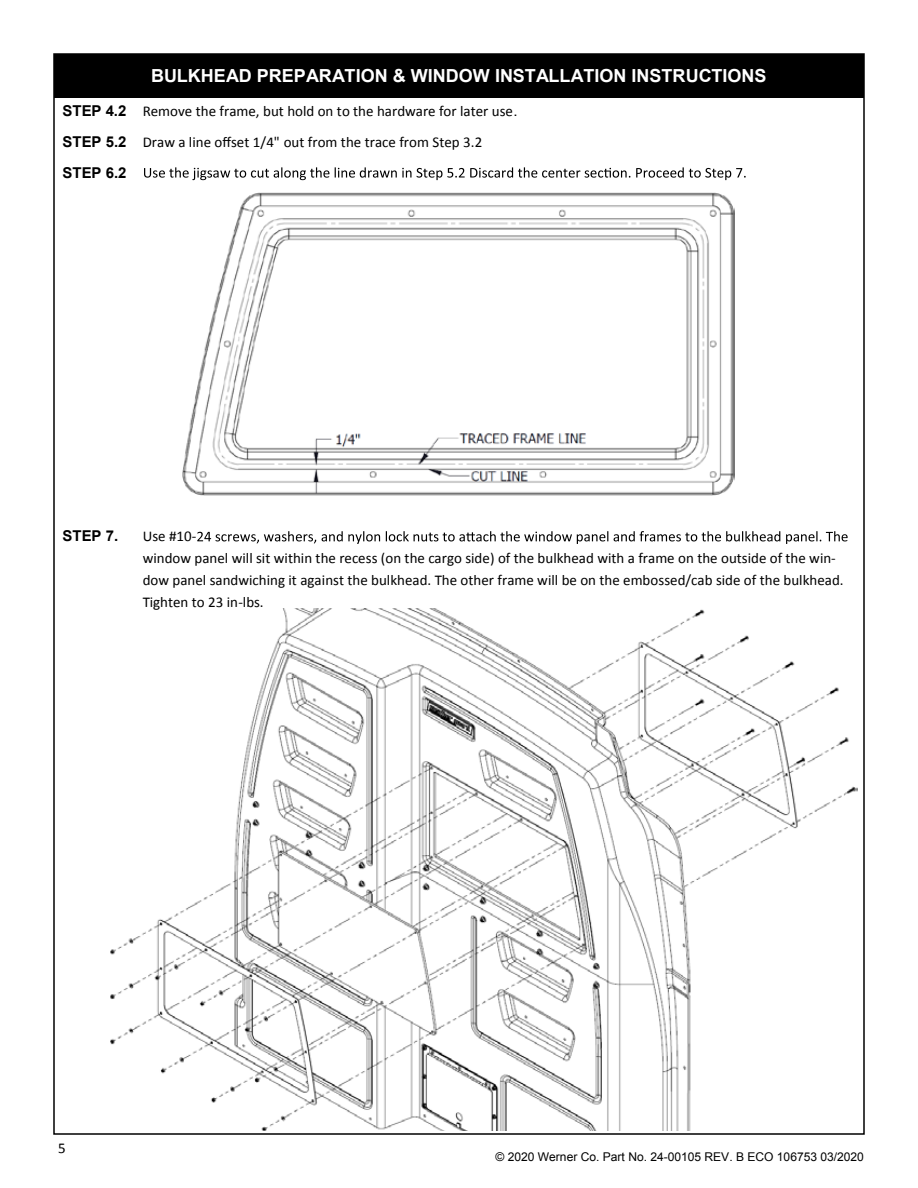
<style>
.page{position:relative;width:918px;height:1188px;background:#fff}
.page>*{position:absolute;margin:0;border:0;box-sizing:border-box;transform-origin:0 0}
.t1{font:700 18px "Arial";color:#fff}
.t2{font:15px/21.8px "Calibri";color:#000}
.t3{font:700 15px "Arial";letter-spacing:-.005em;color:#000}
.t4{font:12px "Arial";color:#000}
.s1{font-family:"Arial";font-weight:700}
.s2{font-family:"Arial"}
</style>
<div class="page">
<div style="left:54px;top:54px;width:810px;height:43px;background:#000"></div>
<img style="left:110px;top:608px;width:747px;height:523px">
<svg style="left:197px;top:531px;width:651px;height:13px"></svg>
<svg style="left:144px;top:167px;width:602px;height:13px"></svg>
<img style="left:182px;top:192px;width:553px;height:304px">
<p class="t1" style="left:151px;top:64px;width:617px">BULKHEAD PREPARATION &amp; WINDOW INSTALLATION INSTRUCTIONS</p>
<p class="t2" style="left:62px;top:96px;width:457px;line-height:30.8px"><span class="s1">STEP 4.2</span> Remove the frame, but hold on to the hardware for later use<span class="s2">.<br></span><span class="s1">STEP 5.2</span> Draw a line offset 1/4" out from the trace from Step 3.2</p>
<p class="t3" style="left:62px;top:162px;width:66px">STEP 6.2</p>
<p class="t3" style="left:62px;top:526px;width:57px">STEP 7.</p>
<p class="t2" style="left:143px;top:526px;width:703px">Use #10-<br>window panel will sit within the recess (on the cargo side) of the bulkhead with a frame on the outside of the win&shy;dow panel sandwiching it against the bulkhead. The other frame will be on the embossed/cab side of the bulkhead.<br>Tighten to 23 in-lbs.</p>
<p class="t2" style="left:58px;top:1137px;width:9px">5</p>
<p class="t4" style="left:495px;top:1149px;width:370px">© 2020 Werner Co. Part No. 24-00105 REV. B ECO 106753 03/2020</p>
</div>
